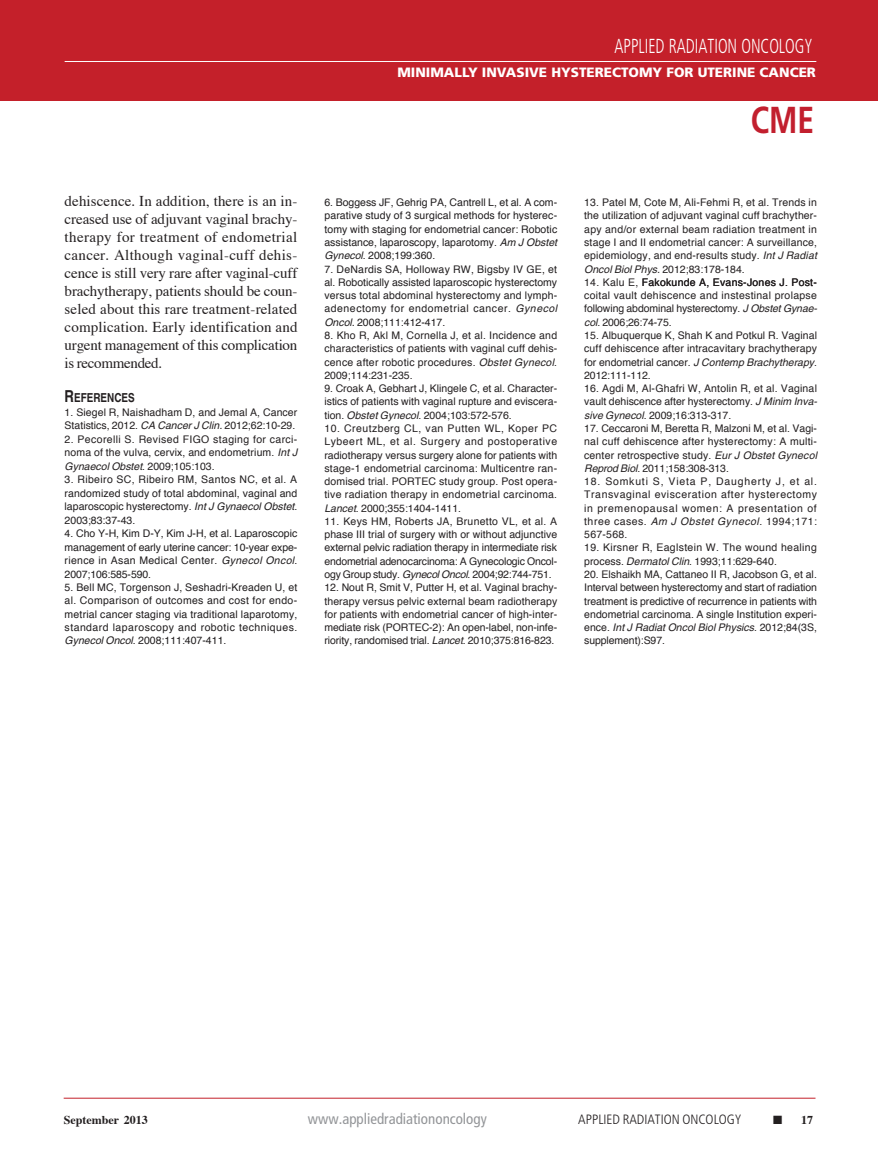
<style>
.page{position:relative;width:878px;height:1175px;background:#fff}
.page>*{position:absolute;margin:0;border:0;box-sizing:border-box;transform-origin:0 0}
.Article_References_S{font:700 37.5px "Frutiger";color:#c21f2e;scale:.8 1}
.Article_References_S-2{font:300 condensed 20.25px "Frutiger";color:#fff;scale:.8 1}
.Article_body_copy{font:15px/18px "Times";letter-spacing:-.015em;color:#231f20;text-align:justify}
.t1{font:condensed 15px "Frutiger";color:#939598}
.top_head_right{font:900 13.5px "Frutiger";color:#fff}
.t2{font:300 condensed 13.5px "Frutiger";color:#231f20}
.Article_References_S-3{font:700 12.3px "Helvetica";color:#231f20;scale:.8 1}
.t3{font:700 12px "Times";color:#231f20}
.Article_References{font:10.5px/13.2px "Helvetica";letter-spacing:.005em;color:#231f20;text-align:justify}
.Article_References-2{font:10.5px/13.4px "Helvetica";color:#201d1e;text-align:justify}
.Article_References-3{font:10.5px/13.2px "Helvetica";letter-spacing:.03em;color:#231f20}
.s1{font-size:16.5px}
.s2{font-style:italic}
</style>
<div class="page">
<div style="left:0;top:0;width:878px;height:101px;background:#c4202a"></div>
<hr style="left:64px;top:1097px;width:751px;height:1px;background:#c4202a">
<hr style="left:65px;top:61px;width:751px;height:1px;background:#fff">
<p class="Article_References_S-2" style="left:614px;top:34px;width:249px">APPLIED RADIATION ONCOLOGY</p>
<p class="top_head_right" style="left:397px;top:64px;width:420px">MINIMALLY INVASIVE HYSTERECTOMY FOR UTERINE CANCER</p>
<p class="Article_body_copy" style="left:65px;top:190px;width:234px">dehiscence. In addition, there is an in&shy;creased use of adjuvant vaginal brachy&shy;therapy for treatment of endometrial cancer. Although vaginal-cuff dehis&shy;cence is still very rare after vaginal-cuff brachytherapy, patients should be coun&shy;seled about this rare treatment-related complication. Early identification and urgent management of this complication is recommended.</p>
<p class="Article_References_S-3" style="left:65px;top:390px;width:89px"><span class="s1">R</span>EFERENCES</p>
<p class="Article_References" style="left:65px;top:405px;width:234px">1. Siegel R, Naishadham D, and Jemal A, Cancer<br>Statistics, 2012. <span class="s2">CA Cancer J Clin.</span> 2012;62:10-29.</p>
<p class="Article_References" style="left:65px;top:432px;width:234px">2. Pecorelli S. Revised FIGO staging for carci&shy;noma of the vulva, cervix, and endometrium. <span class="s2">Int J Gynaecol Obstet</span>. 2009;105:103.</p>
<p class="Article_References-2" style="left:65px;top:473px;width:234px">3. Ribeiro SC, Ribeiro RM, Santos NC, et al. A randomized study of total abdominal, vaginal and laparoscopic hysterectomy. <span class="s2">Int J Gynaecol Obstet</span>.<br>2003;83:37-43.</p>
<p class="Article_References-2" style="left:65px;top:527px;width:234px">4. Cho Y-H, Kim D-Y, Kim J-H, et al. Laparoscopic management of early uterine cancer: 10-year expe&shy;rience in Asan Medical Center. <span class="s2">Gynecol Oncol</span>.<br>2007;106:585-590.</p>
<p class="Article_References-2" style="left:65px;top:581px;width:234px">5. Bell MC, Torgenson J, Seshadri-Kreaden U, et al. Comparison of outcomes and cost for endo&shy;metrial cancer staging via traditional laparotomy, standard laparoscopy and robotic techniques.<br><span class="s2">Gynecol Oncol</span>. 2008;111:407-411.</p>
<p class="Article_References-2" style="left:324px;top:196px;width:234px">6. Boggess JF, Gehrig PA, Cantrell L, et al. A com&shy;parative study of 3 surgical methods for hysterec&shy;tomy with staging for endometrial cancer: Robotic assistance, laparoscopy, laparotomy. <span class="s2">Am J Obstet Gynecol</span>. 2008;199:360.</p>
<p class="Article_References-2" style="left:324px;top:262px;width:234px">7. DeNardis SA, Holloway RW, Bigsby IV GE, et al. Robotically assisted laparoscopic hysterectomy versus total abdominal hysterectomy and lymph&shy;adenectomy for endometrial cancer. <span class="s2">Gynecol Oncol.</span> 2008;111:412-417.</p>
<p class="Article_References" style="left:324px;top:329px;width:234px">8. Kho R, Akl M, Cornella J, et al. Incidence and characteristics of patients with vaginal cuff dehis&shy;cence after robotic procedures. <span class="s2">Obstet Gynecol</span>.<br>2009;114:231-235.</p>
<p class="Article_References" style="left:324px;top:382px;width:234px">9. Croak A, Gebhart J, Klingele C, et al. Character&shy;istics of patients with vaginal rupture and eviscera&shy;tion. <span class="s2">Obstet Gynecol</span>. 2004;103:572-576.</p>
<p class="Article_References" style="left:324px;top:422px;width:234px">10. Creutzberg CL, van Putten WL, Koper PC Lybeert ML, et al. Surgery and postoperative radiotherapy versus surgery alone for patients with stage-1 endometrial carcinoma: Multicentre ran&shy;domised trial. PORTEC study group. Post opera&shy;tive radiation therapy in endometrial carcinoma.<br><span class="s2">Lancet</span>. 2000;355:1404-1411.</p>
<p class="Article_References" style="left:324px;top:515px;width:234px">11. Keys HM, Roberts JA, Brunetto VL, et al. A phase III trial of surgery with or without adjunctive external pelvic radiation therapy in intermediate risk endometrial adenocarcinoma: A Gynecologic Oncol&shy;ogy Group study. <span class="s2">Gynecol Oncol</span>. 2004;92:744-751.</p>
<p class="Article_References" style="left:324px;top:581px;width:234px">12. Nout R, Smit V, Putter H, et al. Vaginal brachy&shy;therapy versus pelvic external beam radiotherapy for patients with endometrial cancer of high-inter&shy;mediate risk (PORTEC-2): An open-label, non-infe&shy;riority, randomised trial. <span class="s2">Lancet</span>. 2010;375:816-823.</p>
<p class="Article_References_S" style="left:750px;top:98px;width:81px">CME</p>
<p class="Article_References" style="left:584px;top:196px;width:234px">13. Patel M, Cote M, Ali-Fehmi R, et al. Trends in the utilization of adjuvant vaginal cuff brachyther&shy;apy and/or external beam radiation treatment in stage I and II endometrial cancer: A surveillance, epidemiology, and end-results study. <span class="s2">Int J Radiat Oncol Biol Phys.</span> 2012;83:178-184.</p>
<p class="Article_References" style="left:584px;top:276px;width:234px">14. Kalu E, Fakokunde A, Evans-Jones J. Post&shy;coital vault dehiscence and instestinal prolapse following abdominal hysterectomy. <span class="s2">J Obstet Gynae&shy;col</span>. 2006;26:74-75.</p>
<p class="Article_References" style="left:584px;top:329px;width:234px">15. Albuquerque K, Shah K and Potkul R. Vaginal cuff dehiscence after intracavitary brachytherapy for endometrial cancer. <span class="s2">J Contemp Brachytherapy</span>.<br>2012:111-112.</p>
<p class="Article_References" style="left:584px;top:382px;width:234px">16. Agdi M, Al-Ghafri W, Antolin R, et al. Vaginal vault dehiscence after hysterectomy. <span class="s2">J Minim Inva&shy;sive Gynecol</span>. 2009;16:313-317.</p>
<p class="Article_References" style="left:584px;top:422px;width:234px">17. Ceccaroni M, Beretta R, Malzoni M, et al. Vagi&shy;nal cuff dehiscence after hysterectomy: A multi&shy;center retrospective study. <span class="s2">Eur J Obstet Gynecol Reprod Biol</span>. 2011;158:308-313.</p>
<p class="Article_References" style="left:584px;top:475px;width:234px">18. Somkuti S, Vieta P, Daugherty J, et al.<br>Transvaginal evisceration after hysterectomy in premenopausal women: A presentation of three cases. <span class="s2">Am J Obstet Gynecol</span>. 1994;171:<br>567-568.</p>
<p class="Article_References-3" style="left:584px;top:541px;width:234px">19. Kirsner R, Eaglstein W. The wound healing process. <span class="s2">Dermatol Clin</span>. 1993;11:629-640.</p>
<p class="Article_References" style="left:584px;top:568px;width:234px">20. Elshaikh MA, Cattaneo II R, Jacobson G, et al.<br>Interval between hysterectomy and start of radiation treatment is predictive of recurrence in patients with endometrial carcinoma. A single Institution experi&shy;ence. <span class="s2">Int J Radiat Oncol Biol Physics</span>. 2012;84(3S, supplement):S97.</p>
<p class="t3" style="left:64px;top:1108px;width:86px">September 2013</p>
<p class="t1" style="left:308px;top:1110px;width:180px">www.appliedradiationoncology</p>
<p class="t2" style="left:578px;top:1112px;width:165px">APPLIED RADIATION ONCOLOGY</p>
<p class="t3" style="left:773px;top:1108px;width:41px">■ 17</p>
</div>
